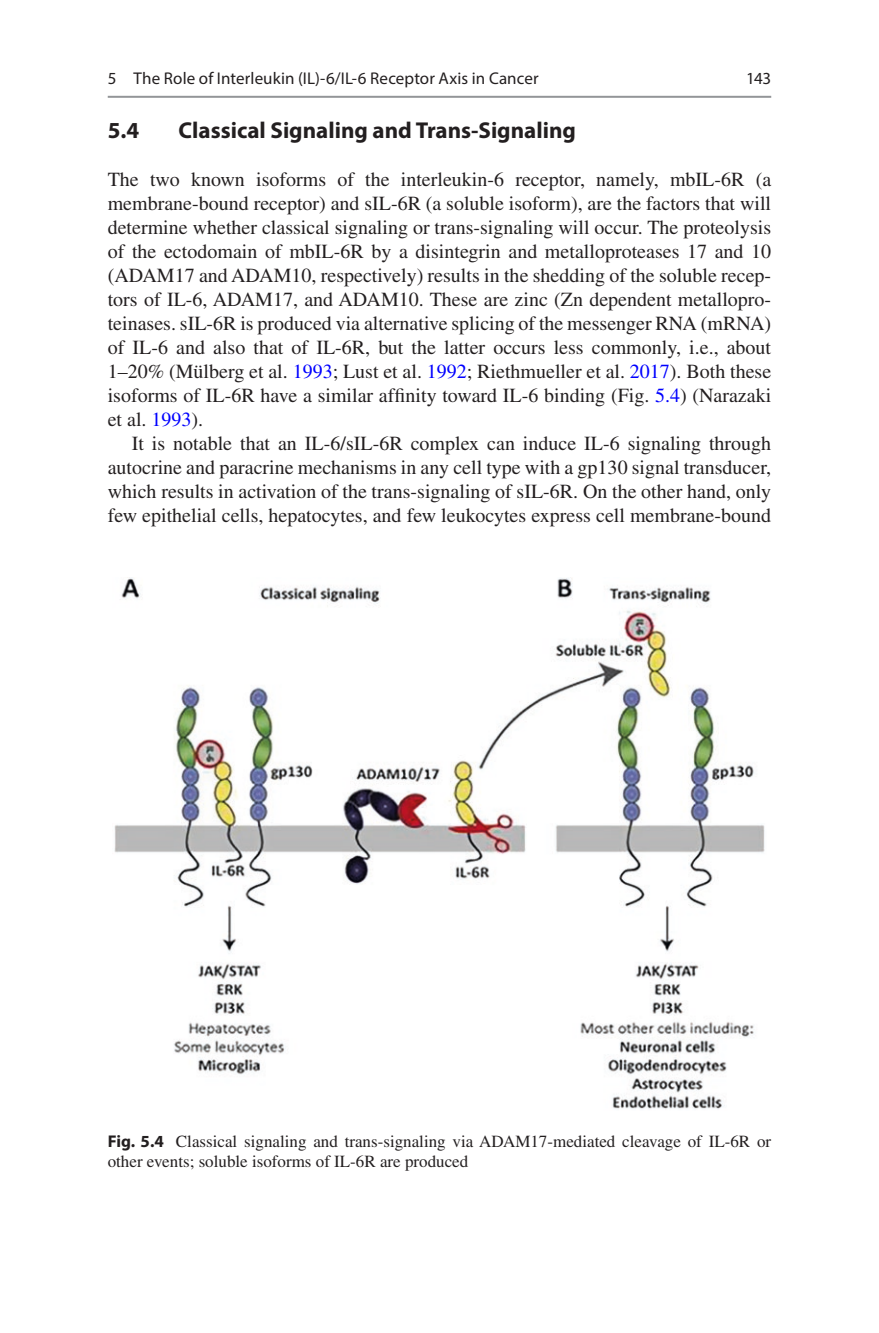
<style>
.page{position:relative;width:879px;height:1333px;background:#fff}
.page>*{position:absolute;margin:0;border:0;box-sizing:border-box;transform-origin:0 0}
._1_hd{font:700 23px "Myriad Pro";color:#231f20}
.Text_flush{font:20px/24px "Times LT Std";color:#231f20;text-align:justify}
.Text{font:20px/24px "Times LT Std";color:#231f20;text-align:justify}
.t1{font:17px/20px "Times LT Std";color:#231f20}
.t2{font:17px "Myriad Pro";letter-spacing:.01em;color:#231f20}
.s1{color:#00f}
.s2{font-family:"Myriad Pro";font-weight:700}
</style>
<div class="page">
<img style="left:114px;top:577px;width:651px;height:532px">
<hr style="left:108px;top:96px;width:663px;height:2px;background:#939598">
<p class="t2" style="left:108px;top:68px;width:432px">5 The Role of Interleukin (IL)-6/IL-6 Receptor Axis in Cancer</p>
<p class="t2" style="left:746px;top:68px;width:27px">143</p>
<h2 class="_1_hd" style="left:108px;top:115px;width:33px">5.4</h2>
<h2 class="_1_hd" style="left:179px;top:115px;width:399px">Classical Signaling and Trans-Signaling</h2>
<p class="Text_flush" style="left:108px;top:167px;width:665px">The two known isoforms of the interleukin-6 receptor, namely, mbIL-6R (a membrane-bound receptor) and sIL-6R (a soluble isoform), are the factors that will determine whether classical signaling or trans-signaling will occur. The proteolysis of the ectodomain of mbIL-6R by a disintegrin and metalloproteases 17 and 10 (ADAM17 and ADAM10, respectively) results in the shedding of the soluble recep&shy;tors of IL-6, ADAM17, and ADAM10. These are zinc (Zn dependent metallopro&shy;teinases. sIL-6R is produced via alternative splicing of the messenger RNA (mRNA) of IL-6 and also that of IL-6R, but the latter occurs less commonly, i.e., about 1–20% (Mülberg et al. <span class="s1">1993</span>; Lust et al. <span class="s1">1992</span>; Riethmueller et al. <span class="s1">2017</span>). Both these isoforms of IL-6R have a similar affinity toward IL-6 binding (Fig. <span class="s1">5.4</span>) (Narazaki et al. <span class="s1">1993</span>).</p>
<p class="Text" style="left:108px;top:431px;width:665px;text-indent:24px">It is notable that an IL-6/sIL-6R complex can induce IL-6 signaling through autocrine and paracrine mechanisms in any cell type with a gp130 signal transducer, which results in activation of the trans-signaling of sIL-6R. On the other hand, only few epithelial cells, hepatocytes, and few leukocytes express cell membrane-bound</p>
<p class="t1" style="left:108px;top:1130px;width:665px"><span class="s2">Fig. 5.4</span> Classical signaling and trans-signaling via ADAM17-mediated cleavage of IL-6R or other events; soluble isoforms of IL-6R are produced</p>
</div>
